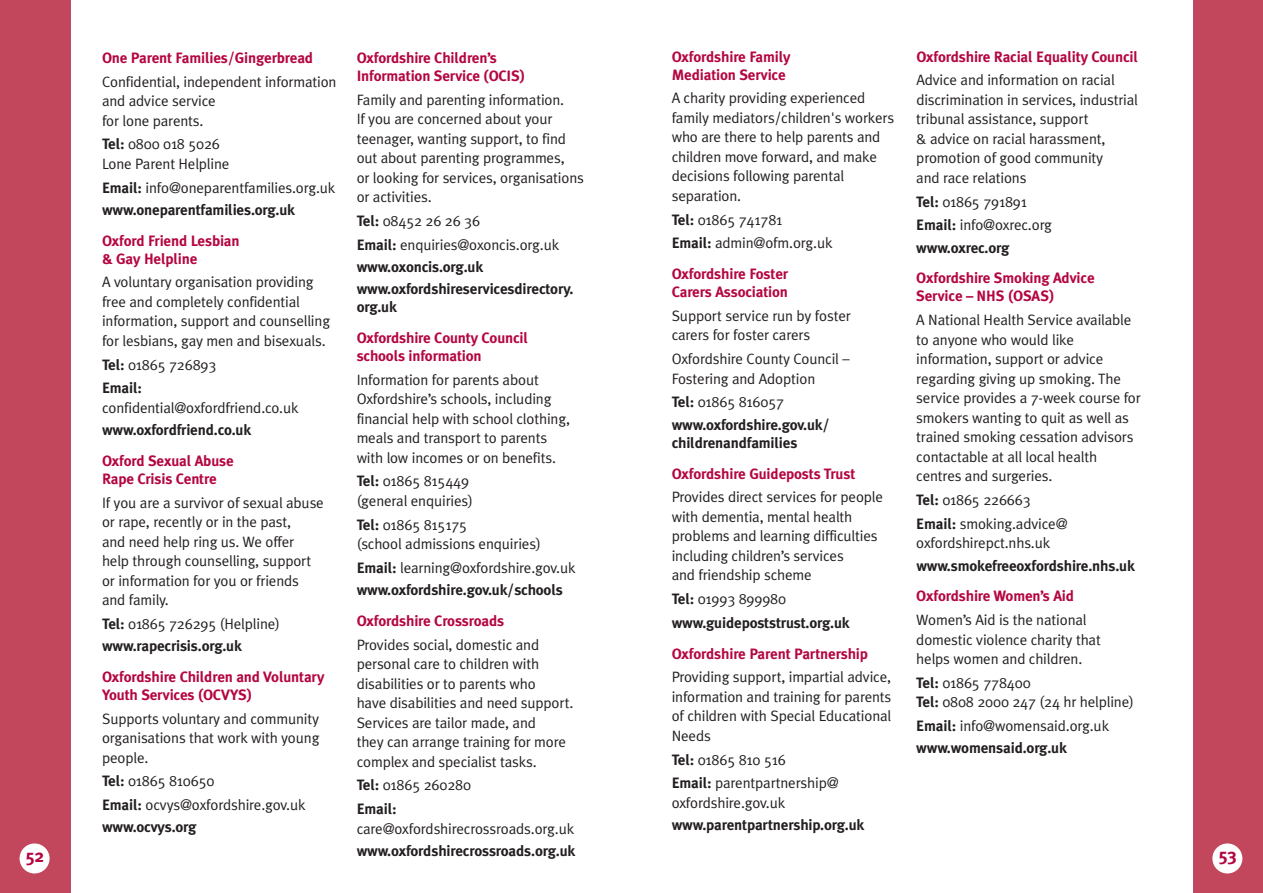
<style>
.page{position:relative;width:1263px;height:893px;background:#fff}
.page>*{position:absolute;margin:0;border:0;box-sizing:border-box;transform-origin:0 0}
.t1{font:700 18px "Meta Plus";color:#b40642}
.t2{font:15px/19.5px "Meta Plus Normal";letter-spacing:-.01em;color:#231f20}
.t3{font:700 15px/18px "Meta Plus";letter-spacing:-.01em;color:#b40642}
.t4{font:700 15px/22.2px "Meta Plus";letter-spacing:-.01em;color:#231f20}
.s1{font-family:"Meta Plus";font-weight:700}
</style>
<div class="page">
<div style="left:0;top:0;width:70px;height:893px;background:#c2475c"></div>
<div style="left:20px;top:843px;width:30px;height:30px;background:#fff;border-radius:50%"></div>
<div style="left:1193px;top:0;width:70px;height:893px;background:#c2475c"></div>
<div style="left:1212px;top:843px;width:30px;height:30px;background:#fff;border-radius:50%"></div>
<p class="t3" style="left:916px;top:48px;width:223px">Oxfordshire Racial Equality Council</p>
<p class="t2" style="left:916px;top:71px;width:223px">Advice and information on racial discrimination in services, industrial tribunal assistance, support<br>&amp; advice on racial harassment, promotion of good community<br>and race relations</p>
<p class="t2" style="left:916px;top:190px;width:137px;line-height:23.7px"><span class="s1">Tel:</span> 01865 791891<br><span class="s1">Email:</span> info@oxrec.org</p>
<p class="t4" style="left:916px;top:236px;width:95px">www.oxrec.org</p>
<p class="t3" style="left:916px;top:269px;width:180px">Oxfordshire Smoking Advice<br>Service – NHS (OSAS)</p>
<p class="t2" style="left:916px;top:310px;width:226px">A National Health Service available to anyone who would like information, support or advice regarding giving up smoking. The service provides a 7-week course for smokers wanting to quit as well as trained smoking cessation advisors contactable at all local health centres and surgeries.</p>
<p class="t2" style="left:916px;top:488px;width:153px;line-height:23.7px"><span class="s1">Tel:</span> 01865 226663<br><span class="s1">Email:</span> smoking.advice@</p>
<p class="t2" style="left:916px;top:533px;width:135px">oxfordshirepct.nhs.uk</p>
<p class="t4" style="left:916px;top:554px;width:220px">www.smokefreeoxfordshire.nhs.uk</p>
<p class="t3" style="left:916px;top:587px;width:159px">Oxfordshire Women’s Aid</p>
<p class="t2" style="left:916px;top:610px;width:186px">Women’s Aid is the national domestic violence charity that helps women and children.</p>
<p class="t2" style="left:916px;top:673px;width:219px"><span class="s1">Tel:</span> 01865 778400<br><span class="s1">Tel:</span> 0808 2000 247 (24 hr helpline)</p>
<p class="t2" style="left:916px;top:716px;width:194px"><span class="s1">Email:</span> info@womensaid.org.uk</p>
<p class="t4" style="left:916px;top:737px;width:152px">www.womensaid.org.uk</p>
<p class="t3" style="left:672px;top:48px;width:120px">Oxfordshire Family<br>Mediation Service</p>
<p class="t2" style="left:672px;top:89px;width:224px">A charity providing experienced family mediators/children's workers who are there to help parents and children move forward, and make decisions following parental separation.</p>
<p class="t2" style="left:672px;top:208px;width:162px;line-height:23.7px"><span class="s1">Tel:</span> 01865 741781<br><span class="s1">Email:</span> admin@ofm.org.uk</p>
<p class="t3" style="left:672px;top:265px;width:118px">Oxfordshire Foster<br>Carers Association</p>
<p class="t2" style="left:672px;top:306px;width:181px">Support service run by foster carers for foster carers</p>
<p class="t2" style="left:672px;top:349px;width:179px">Oxfordshire County Council –<br>Fostering and Adoption</p>
<p class="t2" style="left:672px;top:393px;width:114px"><span class="s1">Tel:</span> 01865 816057</p>
<p class="t4" style="left:672px;top:416px;width:159px;line-height:18px">www.oxfordshire.gov.uk/ childrenandfamilies</p>
<p class="t3" style="left:672px;top:464px;width:185px">Oxfordshire Guideposts Trust</p>
<p class="t2" style="left:672px;top:487px;width:213px">Provides direct services for people with dementia, mental health problems and learning difficulties including children’s services<br>and friendship scheme</p>
<p class="t2" style="left:672px;top:589px;width:116px"><span class="s1">Tel:</span> 01993 899980</p>
<p class="t4" style="left:672px;top:611px;width:179px">www.guidepoststrust.org.uk</p>
<p class="t3" style="left:672px;top:644px;width:198px">Oxfordshire Parent Partnership</p>
<p class="t2" style="left:672px;top:667px;width:221px;text-align:justify">Providing support, impartial advice, information and training for parents of children with Special Educational Needs</p>
<p class="t2" style="left:672px;top:747px;width:169px;line-height:23.7px"><span class="s1">Tel:</span> 01865 810 516<br><span class="s1">Email:</span> parentpartnership@</p>
<p class="t2" style="left:672px;top:793px;width:115px">oxfordshire.gov.uk</p>
<p class="t4" style="left:672px;top:814px;width:194px">www.parentpartnership.org.uk</p>
<p class="t3" style="left:102px;top:49px;width:213px">One Parent Families/Gingerbread</p>
<p class="t2" style="left:102px;top:72px;width:236px">Confidential, independent information and advice service<br>for lone parents.</p>
<p class="t2" style="left:102px;top:134px;width:129px"><span class="s1">Tel:</span> 0800 018 5026<br>Lone Parent Helpline</p>
<p class="t2" style="left:102px;top:178px;width:235px"><span class="s1">Email:</span> info@oneparentfamilies.org.uk</p>
<p class="t4" style="left:102px;top:199px;width:194px">www.oneparentfamilies.org.uk</p>
<p class="t3" style="left:102px;top:231px;width:139px">Oxford Friend Lesbian &amp; Gay Helpline</p>
<p class="t2" style="left:102px;top:272px;width:230px">A voluntary organisation providing free and completely confidential information, support and counselling for lesbians, gay men and bisexuals.</p>
<p class="t2" style="left:102px;top:355px;width:116px"><span class="s1">Tel:</span> 01865 726893</p>
<p class="t4" style="left:102px;top:377px;width:42px">Email:</p>
<p class="t2" style="left:102px;top:398px;width:198px">confidential@oxfordfriend.co.uk</p>
<p class="t4" style="left:102px;top:419px;width:150px">www.oxfordfriend.co.uk</p>
<p class="t3" style="left:102px;top:452px;width:133px">Oxford Sexual Abuse<br>Rape Crisis Centre</p>
<p class="t2" style="left:102px;top:493px;width:223px">If you are a survivor of sexual abuse or rape, recently or in the past,<br>and need help ring us. We offer help through counselling, support or information for you or friends and family.</p>
<p class="t2" style="left:102px;top:614px;width:180px"><span class="s1">Tel:</span> 01865 726295 (Helpline)</p>
<p class="t4" style="left:102px;top:635px;width:141px">www.rapecrisis.org.uk</p>
<p class="t3" style="left:102px;top:668px;width:224px">Oxfordshire Children and Voluntary<br>Youth Services (OCVYS)</p>
<p class="t2" style="left:102px;top:709px;width:219px;text-align:justify">Supports voluntary and community organisations that work with young people.</p>
<p class="t2" style="left:102px;top:769px;width:205px;line-height:23.7px"><span class="s1">Tel:</span> 01865 810650<br><span class="s1">Email:</span> ocvys@oxfordshire.gov.uk</p>
<p class="t4" style="left:102px;top:816px;width:96px">www.ocvys.org</p>
<p class="t3" style="left:357px;top:49px;width:170px">Oxfordshire Children’s<br>Information Service (OCIS)</p>
<p class="t2" style="left:357px;top:90px;width:229px">Family and parenting information.<br>If you are concerned about your teenager, wanting support, to find out about parenting programmes,<br>or looking for services, organisations or activities.</p>
<p class="t2" style="left:357px;top:209px;width:204px;line-height:23.7px"><span class="s1">Tel:</span> 08452 26 26 36<br><span class="s1">Email:</span> enquiries@oxoncis.org.uk</p>
<p class="t4" style="left:357px;top:256px;width:218px">www.oxoncis.org.uk www.oxfordshireservicesdirectory.</p>
<p class="t4" style="left:357px;top:296px;width:42px">org.uk</p>
<p class="t3" style="left:357px;top:329px;width:173px">Oxfordshire County Council schools information</p>
<p class="t2" style="left:357px;top:370px;width:215px">Information for parents about Oxfordshire’s schools, including financial help with school clothing, meals and transport to parents with low incomes or on benefits.</p>
<p class="t2" style="left:357px;top:471px;width:118px"><span class="s1">Tel:</span> 01865 815449 (general enquiries)</p>
<p class="t2" style="left:357px;top:515px;width:186px"><span class="s1">Tel:</span> 01865 815175<br>(school admissions enquiries)</p>
<p class="t2" style="left:357px;top:558px;width:220px"><span class="s1">Email:</span> learning@oxfordshire.gov.uk</p>
<p class="t4" style="left:357px;top:579px;width:208px">www.oxfordshire.gov.uk/schools</p>
<p class="t3" style="left:357px;top:612px;width:149px">Oxfordshire Crossroads</p>
<p class="t2" style="left:357px;top:635px;width:218px">Provides social, domestic and personal care to children with disabilities or to parents who<br>have disabilities and need support.<br>Services are tailor made, and<br>they can arrange training for more complex and specialist tasks.</p>
<p class="t2" style="left:357px;top:775px;width:116px"><span class="s1">Tel:</span> 01865 260280</p>
<p class="t4" style="left:357px;top:798px;width:42px">Email:</p>
<p class="t2" style="left:357px;top:819px;width:219px">care@oxfordshirecrossroads.org.uk</p>
<p class="t4" style="left:357px;top:840px;width:220px">www.oxfordshirecrossroads.org.uk</p>
<p class="t1" style="left:26px;top:845px;width:20px">52</p>
<p class="t1" style="left:1219px;top:844px;width:20px">53</p>
</div>
